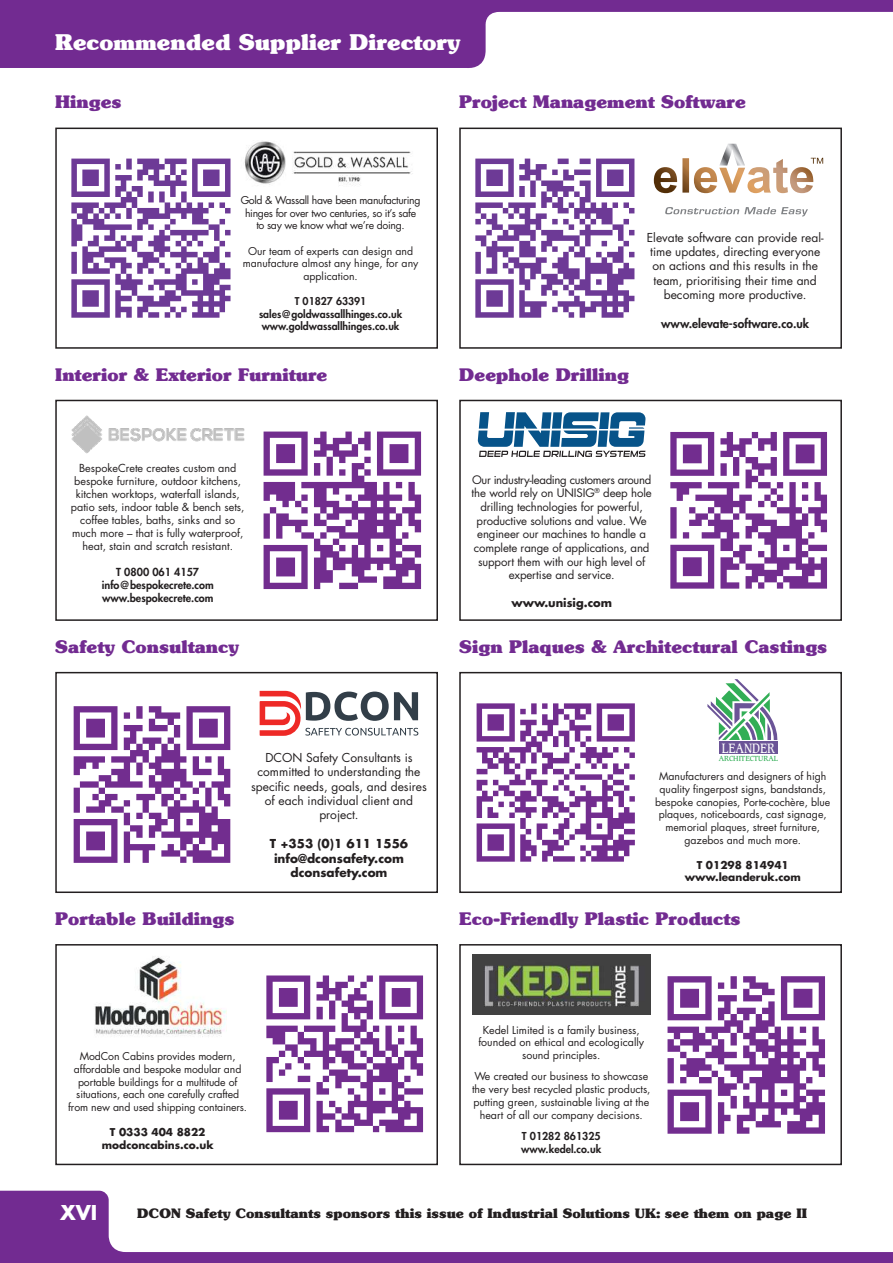
<style>
.page{position:relative;width:893px;height:1263px;background:#fff}
.page>*{position:absolute;margin:0;border:0;box-sizing:border-box;transform-origin:0 0}
.t1{font:900 22.5px "Subway";color:#fff}
.t2{font:700 19.95px "Futura Std";color:#fff}
.t3{font:900 18px "Subway";color:#722b91}
.t4{font:900 13.5px "Subway";color:#231f20}
.t5{font:13.05px "Caxton Std";color:#fff;scale:.86 1}
.t6{font:12px/14.4px "Futura Std";color:#231f20;text-align:center}
.t7{font:700 12px/14.4px "Futura Std";color:#231f20;text-align:center}
.t8{font:800 12px "Futura Std";color:#231f20}
.t9{font:11.4px/13.6px "Futura Std";letter-spacing:-.01em;color:#231f20;text-align:center}
.t10{font:700 11.4px "Futura Std";color:#231f20}
.t11{font:10.8px/12.9px "Futura Std";color:#231f20;text-align:center}
.t12{font:800 10.8px/12.9px "Futura Std";color:#231f20;text-align:center}
.t13{font:10.65px/12.8px "Futura Std";color:#231f20;text-align:center}
.t14{font:800 10.65px/12.8px "Futura Std";color:#231f20}
.t15{font:10.5px/12.6px "Futura Std";color:#231f20;text-align:center}
.t16{font:10.5px/12.6px "Futura Std";letter-spacing:-.03em;color:#231f20;text-align:center}
.t17{font:800 10.5px/12.6px "Futura Std";color:#231f20;text-align:center}
.t18{font:700 10.5px/12.6px "Futura Std";color:#231f20;text-align:center}
.t19{font:7.05px "Caxton Std";color:#32ae56}
</style>
<div class="page">
<svg style="left:0;top:1191px;width:893px;height:72px"></svg>
<svg style="left:0;top:0;width:893px;height:68px;fill:#722b91"></svg>
<div style="left:55px;top:400px;width:383px;height:221px;border:2px solid #231f20"></div>
<svg style="left:264px;top:431px;width:157px;height:158px"></svg>
<img style="left:71px;top:415px;width:174px;height:39px">
<div style="left:55px;top:672px;width:383px;height:221px;border:2px solid #231f20"></div>
<svg style="left:74px;top:706px;width:156px;height:157px"></svg>
<svg style="left:260px;top:691px;width:158px;height:45px"></svg>
<div style="left:459px;top:672px;width:383px;height:221px;border:2px solid #231f20"></div>
<svg style="left:477px;top:703px;width:158px;height:159px"></svg>
<div style="left:719px;top:741px;width:58px;height:13px;background:#6b5497"></div>
<svg style="left:707px;top:679px;width:71px;height:61px"></svg>
<div style="left:55px;top:944px;width:383px;height:221px;border:2px solid #231f20"></div>
<svg style="left:266px;top:975px;width:157px;height:157px"></svg>
<img style="left:95px;top:956px;width:131px;height:81px">
<div style="left:459px;top:944px;width:383px;height:221px;border:2px solid #231f20"></div>
<svg style="left:667px;top:976px;width:158px;height:158px"></svg>
<img style="left:472px;top:954px;width:179px;height:60px">
<div style="left:459px;top:400px;width:383px;height:221px;border:2px solid #231f20"></div>
<svg style="left:670px;top:432px;width:157px;height:157px"></svg>
<svg style="left:478px;top:412px;width:167px;height:45px"></svg>
<div style="left:459px;top:128px;width:383px;height:221px;border:2px solid #231f20"></div>
<svg style="left:475px;top:159px;width:159px;height:159px"></svg>
<svg style="left:665px;top:207px;width:143px;height:9px"></svg>
<svg style="left:654px;top:144px;width:169px;height:49px"></svg>
<div style="left:55px;top:128px;width:383px;height:221px;border:2px solid #231f20"></div>
<svg style="left:71px;top:159px;width:159px;height:159px"></svg>
<img style="left:244px;top:141px;width:169px;height:44px">
<h1 class="t1" style="left:55px;top:30px;width:407px">Recommended Supplier Directory</h1>
<h3 class="t3" style="left:55px;top:92px;width:68px">Hinges</h3>
<h3 class="t3" style="left:459px;top:92px;width:288px">Project Management Software</h3>
<p class="t16" style="left:241px;top:194px;width:181px">Gold &amp; Wassall have been manufacturing hinges for over two centuries, so it’s safe to say we know what we’re doing.</p>
<p class="t15" style="left:243px;top:245px;width:177px">Our team of experts can design and manufacture almost any hinge, for any application.</p>
<p class="t17" style="left:259px;top:295px;width:145px">T 01827 63391 sales@goldwassallhinges.co.uk www.goldwassallhinges.co.uk</p>
<h3 class="t3" style="left:55px;top:364px;width:274px">Interior &amp; Exterior Furniture</h3>
<p class="t11" style="left:71px;top:462px;width:175px">BespokeCrete creates custom and bespoke furniture, outdoor kitchens, kitchen worktops, waterfall islands, patio sets, indoor table &amp; bench sets, coffee tables, baths, sinks and so much more – that is fully waterproof, heat, stain and scratch resistant.</p>
<p class="t12" style="left:102px;top:566px;width:113px">T 0800 061 4157 info@bespokecrete.com www.bespokecrete.com</p>
<h3 class="t3" style="left:55px;top:636px;width:185px">Safety Consultancy</h3>
<h3 class="t3" style="left:459px;top:364px;width:171px">Deephole Drilling</h3>
<p class="t6" style="left:647px;top:230px;width:178px">Elevate software can provide real&shy;time updates, directing everyone on actions and this results in the team, prioritising their time and becoming more productive.</p>
<p class="t8" style="left:661px;top:316px;width:150px">www.elevate-software.co.uk</p>
<p class="t9" style="left:472px;top:473px;width:182px">Our industry-leading customers around the world rely on UNISIG<sup>®</sup> deep hole drilling technologies for powerful, productive solutions and value. We engineer our machines to handle a complete range of applications, and support them with our high level of expertise and service.</p>
<p class="t10" style="left:511px;top:595px;width:102px">www.unisig.com</p>
<h3 class="t3" style="left:459px;top:636px;width:370px">Sign Plaques &amp; Architectural Castings</h3>
<p class="t6" style="left:251px;top:750px;width:177px">DCON Safety Consultants is committed to understanding the specific needs, goals, and desires of each individual client and project.</p>
<p class="t7" style="left:270px;top:836px;width:140px">T +353 (0)1 611 1556 info@dconsafety.com dconsafety.com</p>
<p class="t5" style="left:722px;top:740px;width:63px">LEANDER</p>
<p class="t19" style="left:719px;top:754px;width:61px">ARCHITECTURAL</p>
<p class="t15" style="left:655px;top:770px;width:177px">Manufacturers and designers of high quality fingerpost signs, bandstands, bespoke canopies, Porte-cochère, blue plaques, noticeboards, cast signage, memorial plaques, street furniture, gazebos and much more.</p>
<p class="t18" style="left:685px;top:858px;width:118px">T 01298 814941 www.leanderuk.com</p>
<h3 class="t3" style="left:55px;top:908px;width:181px">Portable Buildings</h3>
<h3 class="t3" style="left:459px;top:908px;width:283px">Eco-Friendly Plastic Products</h3>
<p class="t15" style="left:68px;top:1050px;width:181px">ModCon Cabins provides modern, affordable and bespoke modular and portable buildings for a multitude of situations, each one carefully crafted from new and used shipping containers.</p>
<p class="t18" style="left:102px;top:1125px;width:113px">T 0333 404 8822 modconcabins.co.uk</p>
<p class="t13" style="left:478px;top:1023px;width:167px">Kedel Limited is a family business, founded on ethical and ecologically sound principles.</p>
<p class="t13" style="left:472px;top:1070px;width:180px">We created our business to showcase the very best recycled plastic products, putting green, sustainable living at the heart of all our company decisions.</p>
<p class="t14" style="left:521px;top:1130px;width:82px">T 01282 861325 www.kedel.co.uk</p>
<h2 class="t2" style="left:60px;top:1199px;width:39px">XVI</h2>
<p class="t4" style="left:137px;top:1206px;width:671px">DCON Safety Consultants sponsors this issue of Industrial Solutions UK: see them on page II</p>
</div>
